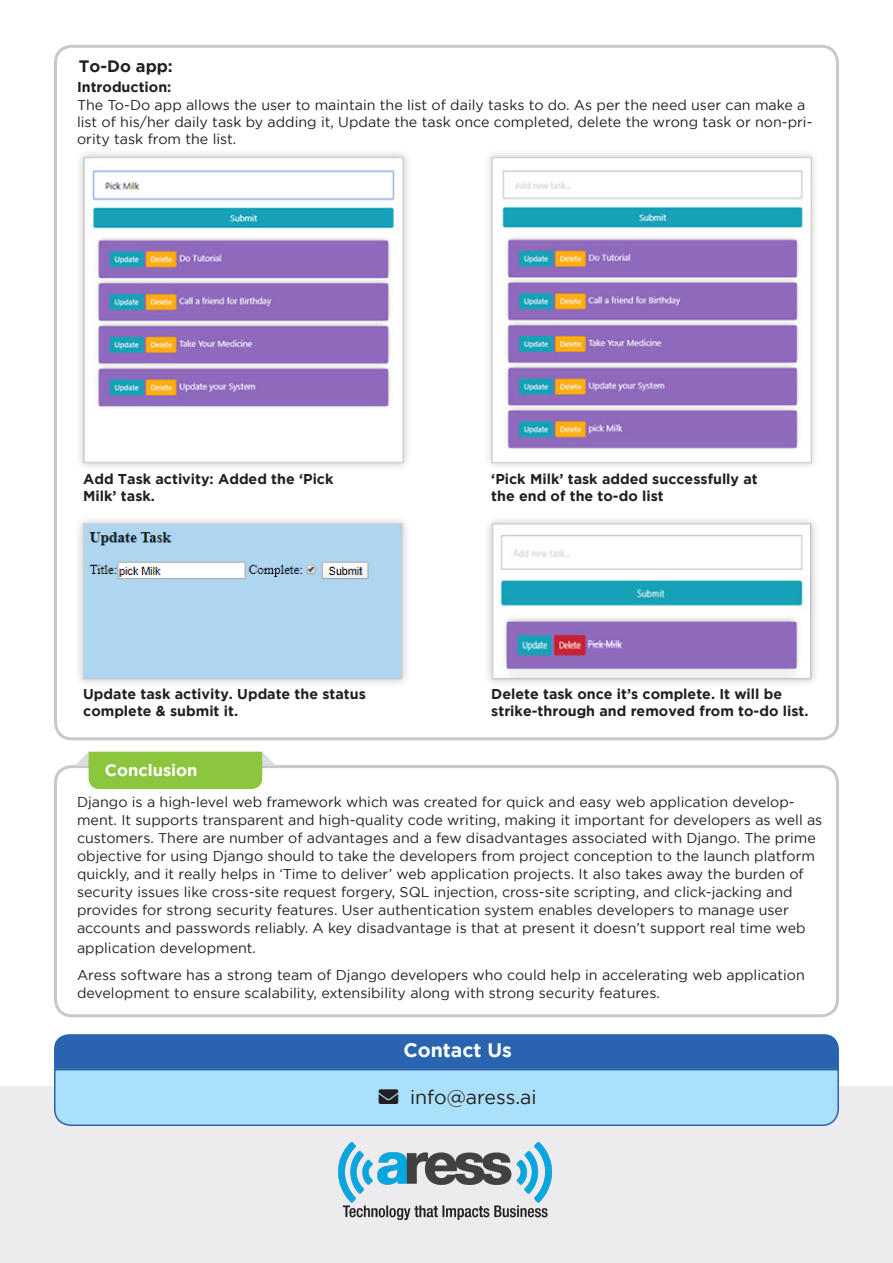
<style>
.page{position:relative;width:893px;height:1263px;background:#fff}
.page>*{position:absolute;margin:0;border:0;box-sizing:border-box;transform-origin:0 0}
.t1{font:19.5px "Gotham";color:#231f20}
.t2{font:700 19.5px "Gotham";color:#fff}
.t3{font:700 16.5px "Gotham";color:#fff}
.t4{font:700 16.5px "Gotham";color:#231f20}
.t5{font:14.25px/18px "Gotham";color:#231f20}
.t6{font:700 14.25px/17.1px "Gotham";color:#231f20}
</style>
<div class="page">
<div style="left:54px;top:765px;width:785px;height:252px;border:3px solid #c7c8ca;border-radius:16px"></div>
<svg style="left:74px;top:752px;width:202px;height:37px;background:#9acc58"></svg>
<div style="left:54px;top:45px;width:785px;height:695px;border:3px solid #c7c8ca;border-radius:16px"></div>
<div style="left:0;top:1087px;width:893px;height:176px;background:#ececee"></div>
<img style="left:338px;top:1143px;width:214px;height:76px">
<div style="left:54px;top:1034px;width:785px;height:34px;background:#2a63af"></div>
<svg style="left:53px;top:1068px;width:787px;height:58px;background:#a1d7f3"></svg>
<div style="left:75px;top:148px;width:337px;height:323px;background:#231f20;opacity:.25"></div>
<img style="left:86px;top:160px;width:315px;height:300px">
<div style="left:83px;top:157px;width:321px;height:306px;border:2px solid #d1d2d4"></div>
<div style="left:483px;top:148px;width:337px;height:323px;background:#231f20;opacity:.2"></div>
<img style="left:494px;top:160px;width:315px;height:300px">
<div style="left:491px;top:157px;width:321px;height:306px;border:2px solid #d1d2d4"></div>
<div style="left:75px;top:515px;width:336px;height:173px;background:#231f20;opacity:.25"></div>
<img style="left:86px;top:526px;width:314px;height:151px">
<div style="left:83px;top:523px;width:320px;height:157px;border:2px solid #d1d2d4"></div>
<div style="left:484px;top:515px;width:336px;height:173px;background:#231f20;opacity:.25"></div>
<img style="left:495px;top:526px;width:314px;height:151px">
<div style="left:492px;top:523px;width:320px;height:157px;border:2px solid #d1d2d4"></div>
<p class="t4" style="left:79px;top:56px;width:96px">To-Do app:</p>
<p class="t6" style="left:77px;top:78px;width:96px">Introduction:</p>
<p class="t5" style="left:77px;top:96px;width:737px;line-height:17.1px">The To-Do app allows the user to maintain the list of daily tasks to do. As per the need user can make a list of his/her daily task by adding it, Update the task once completed, delete the wrong task or non-pri&shy;ority task from the list.</p>
<p class="t6" style="left:83px;top:470px;width:252px">Add Task activity: Added the ‘Pick</p>
<p class="t6" style="left:83px;top:487px;width:73px">Milk’ task.</p>
<p class="t6" style="left:83px;top:685px;width:284px">Update task activity. Update the status</p>
<p class="t6" style="left:83px;top:702px;width:156px">complete &amp; submit it.</p>
<p class="t6" style="left:491px;top:470px;width:268px">‘Pick Milk’ task added successfully at</p>
<p class="t6" style="left:491px;top:487px;width:174px">the end of the to-do list</p>
<p class="t6" style="left:491px;top:685px;width:319px">Delete task once it’s complete. It will be strike-through and removed from to-do list.</p>
<p class="t3" style="left:105px;top:760px;width:94px">Conclusion</p>
<p class="t5" style="left:77px;top:793px;width:747px">Django is a high-level web framework which was created for quick and easy web application develop&shy;ment. It supports transparent and high-quality code writing, making it important for developers as well as customers. There are number of advantages and a few disadvantages associated with Django. The prime objective for using Django should to take the developers from project conception to the launch platform quickly, and it really helps in ‘Time to deliver’ web application projects. It also takes away the burden of security issues like cross-site request forgery, SQL injection, cross-site scripting, and click-jacking and provides for strong security features. User authentication system enables developers to manage user accounts and passwords reliably. A key disadvantage is that at present it doesn’t support real time web</p>
<p class="t5" style="left:77px;top:939px;width:181px">application development.</p>
<p class="t5" style="left:77px;top:966px;width:729px">Aress software has a strong team of Django developers who could help in accelerating web application development to ensure scalability, extensibility along with strong security features.</p>
<p class="t2" style="left:403px;top:1039px;width:110px">Contact Us</p>
<p class="t1" style="left:379px;top:1086px;width:159px">→ info@aress.ai</p>
</div>
